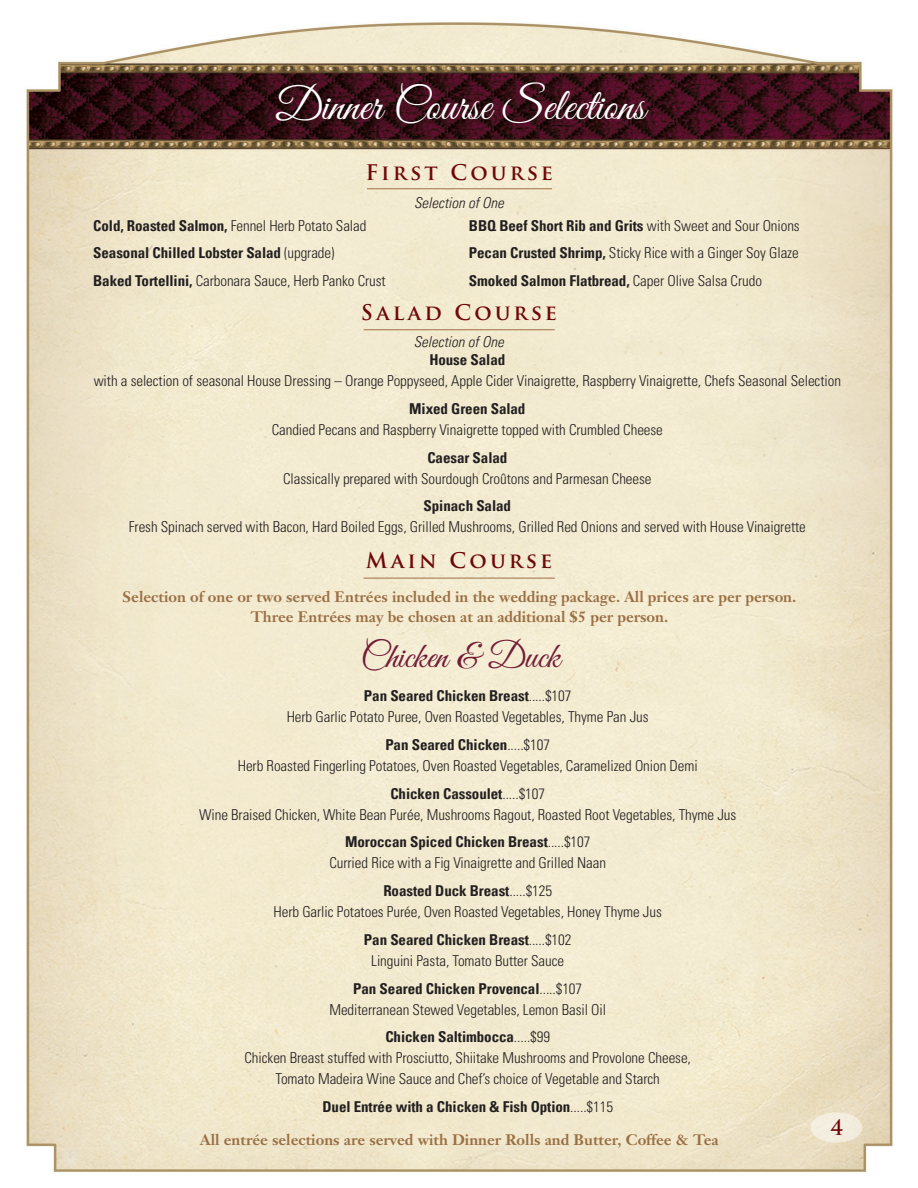
<style>
.page{position:relative;width:918px;height:1188px;background:#fff}
.page>*{position:absolute;margin:0;border:0;box-sizing:border-box;transform-origin:0 0}
.t1{font:45px "Great Vibes";color:#fff}
.t2{font:36px "Great Vibes";color:#731c36}
.t3{font:700 21px "Trajan Pro";letter-spacing:.15em;color:#6f0709}
.t4{font:300 condensed 15px/21px "Univers";letter-spacing:-.005em;color:#231f20;text-align:center}
.t5{font:700 condensed 15px "Univers LT Pro";letter-spacing:-.005em;color:#231f20}
.t6{font:700 15px/19.5px "Janson Text";color:#9b6f44;text-align:center}
.t7{font:italic 300 condensed 15px "Univers LT Pro";color:#231f20}
.s1{font-family:"Univers LT Pro";font-weight:700}
.s2{font-family:"Univers";font-weight:300}
</style>
<div class="page">
<img style="left:26px;top:22px;width:867px;height:1151px">
<hr style="left:367px;top:188px;width:185px;height:1px;background:#9b6f44">
<hr style="left:364px;top:329px;width:191px;height:1px;background:#9b6f44">
<hr style="left:364px;top:578px;width:191px;height:1px;background:#9b6f44">
<div style="left:811px;top:1112px;width:51px;height:31px;background:#f3eddf;border-radius:50%"></div>
<h1 class="t1" style="left:276px;top:81px;width:371px">Dinner Course Selections</h1>
<h3 class="t3" style="left:365px;top:159px;width:189px">First Course</h3>
<p class="t4" style="left:93px;top:215px;width:275px"><span class="s1">Cold, Roasted Salmon,</span> Fennel Herb Potato Salad</p>
<p class="t5" style="left:93px;top:244px;width:243px">Seasonal Chilled Lobster Salad <span class="s2">(upgrade)</span></p>
<p class="t4" style="left:93px;top:270px;width:294px"><span class="s1">Baked Tortellini,</span> Carbonara Sauce, Herb Panko Crust</p>
<p class="t7" style="left:414px;top:192px;width:91px">Selection of One</p>
<p class="t5" style="left:469px;top:216px;width:332px">BBQ Beef Short Rib and Grits <span class="s2">with Sweet and Sour Onions</span></p>
<p class="t4" style="left:469px;top:243px;width:331px"><span class="s1">Pecan Crusted Shrimp,</span> Sticky Rice with a Ginger Soy Glaze</p>
<p class="t5" style="left:469px;top:272px;width:295px">Smoked Salmon Flatbread, <span class="s2">Caper Olive Salsa Crudo</span></p>
<h3 class="t3" style="left:361px;top:299px;width:197px">Salad Course</h3>
<p class="t7" style="left:414px;top:331px;width:91px">Selection of One</p>
<p class="t5" style="left:429px;top:351px;width:77px">House Salad</p>
<p class="t4" style="left:94px;top:370px;width:749px">with a selection of seasonal House Dressing – Orange Poppyseed, Apple Cider Vinaigrette, Raspberry Vinaigrette, Chefs Seasonal Selection</p>
<p class="t5" style="left:409px;top:399px;width:118px">Mixed Green Salad</p>
<p class="t4" style="left:272px;top:419px;width:393px">Candied Pecans and Raspberry Vinaigrette topped with Crumbled Cheese</p>
<p class="t5" style="left:427px;top:448px;width:82px">Caesar Salad</p>
<p class="t4" style="left:283px;top:468px;width:370px">Classically prepared with Sourdough Croûtons and Parmesan Cheese</p>
<p class="t5" style="left:424px;top:497px;width:89px">Spinach Salad</p>
<p class="t4" style="left:129px;top:517px;width:678px">Fresh Spinach served with Bacon, Hard Boiled Eggs, Grilled Mushrooms, Grilled Red Onions and served with House Vinaigrette</p>
<h3 class="t3" style="left:366px;top:548px;width:188px">Main Course</h3>
<p class="t6" style="left:123px;top:587px;width:675px">Selection of one or two served Entrées included in the wedding package. All prices are per person.<br>Three Entrées may be chosen at an additional $5 per person.</p>
<h2 class="t2" style="left:361px;top:636px;width:201px">Chicken &amp; Duck</h2>
<p class="t5" style="left:364px;top:687px;width:209px">Pan Seared Chicken Breast<span class="s2">.....$107</span></p>
<p class="t4" style="left:287px;top:706px;width:364px">Herb Garlic Potato Puree, Oven Roasted Vegetables, Thyme Pan Jus</p>
<p class="t5" style="left:385px;top:735px;width:166px">Pan Seared Chicken<span class="s2">.....$107</span></p>
<p class="t4" style="left:238px;top:755px;width:461px">Herb Roasted Fingerling Potatoes, Oven Roasted Vegetables, Caramelized Onion Demi</p>
<p class="t5" style="left:390px;top:784px;width:156px">Chicken Cassoulet<span class="s2">.....$107</span></p>
<p class="t4" style="left:199px;top:804px;width:539px">Wine Braised Chicken, White Bean Purée, Mushrooms Ragout, Roasted Root Vegetables, Thyme Jus</p>
<p class="t5" style="left:345px;top:833px;width:247px">Moroccan Spiced Chicken Breast<span class="s2">.....$107</span></p>
<p class="t4" style="left:329px;top:853px;width:278px">Curried Rice with a Fig Vinaigrette and Grilled Naan</p>
<p class="t5" style="left:383px;top:882px;width:170px">Roasted Duck Breast<span class="s2">.....$125</span></p>
<p class="t4" style="left:274px;top:901px;width:390px">Herb Garlic Potatoes Purée, Oven Roasted Vegetables, Honey Thyme Jus</p>
<p class="t5" style="left:364px;top:930px;width:209px">Pan Seared Chicken Breast<span class="s2">.....$102</span></p>
<p class="t4" style="left:371px;top:950px;width:194px">Linguini Pasta, Tomato Butter Sauce</p>
<p class="t5" style="left:353px;top:979px;width:230px">Pan Seared Chicken Provencal<span class="s2">.....$107</span></p>
<p class="t4" style="left:329px;top:999px;width:278px">Mediterranean Stewed Vegetables, Lemon Basil Oil</p>
<p class="t5" style="left:385px;top:1028px;width:166px">Chicken Saltimbocca<span class="s2">.....$99</span></p>
<p class="t4" style="left:245px;top:1048px;width:448px">Chicken Breast stuffed with Prosciutto, Shiitake Mushrooms and Provolone Cheese,<br>Tomato Madeira Wine Sauce and Chef’s choice of Vegetable and Starch</p>
<p class="t5" style="left:322px;top:1098px;width:292px">Duel Entrée with a Chicken &amp; Fish Option<span class="s2">.....$115</span></p>
<p class="t6" style="left:200px;top:1130px;width:520px">All entrée selections are served with Dinner Rolls and Butter, Coffee &amp; Tea</p>
<h3 class="t3" style="left:830px;top:1114px;width:14px">4</h3>
</div>
